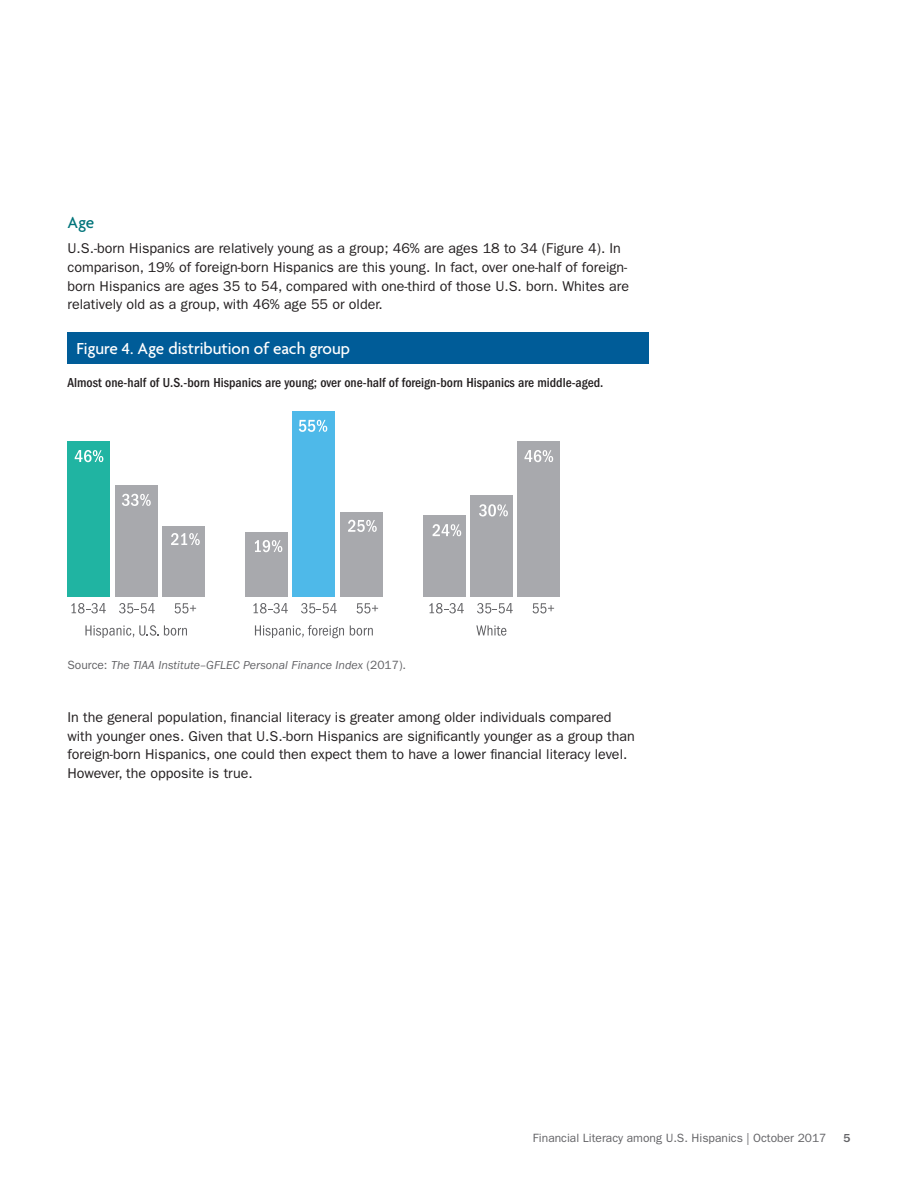
<style>
.page{position:relative;width:918px;height:1188px;background:#fff}
.page>*{position:absolute;margin:0;border:0;box-sizing:border-box;transform-origin:0 0}
._12B_Table_Header_Re{font:500 17.25px "Agenda";color:#fff}
._4A_Body_Subhead__A{font:500 17.25px "Agenda";color:#00747a}
._5A_Body_Text__FG_9{font:14.25px/18.8px "ITC Franklin Gothic Std";color:#231f20}
._12C_Table_Section_C{font:500 condensed 13.5px "ITC Franklin Gothic Std";color:#231f20}
._12E_Table_Footnote{font:italic 12px "ITC Franklin Gothic Std";color:#636366}
.t1{font:12px "ITC Franklin Gothic Std";color:#636366}
.t2{font:500 12px "ITC Franklin Gothic Std";color:#636366}
.s1{font-style:normal}
</style>
<div class="page">
<div style="left:68px;top:332px;width:581px;height:32px;background:#005c98"></div>
<div style="left:162px;top:526px;width:43px;height:71px;background:#a8a9ad"></div>
<div style="left:340px;top:512px;width:43px;height:85px;background:#a8a9ad"></div>
<div style="left:518px;top:441px;width:42px;height:156px;background:#a8a9ad"></div>
<div style="left:115px;top:485px;width:43px;height:112px;background:#a8a9ad"></div>
<div style="left:293px;top:411px;width:42px;height:186px;background:#4eb9e9"></div>
<div style="left:470px;top:496px;width:43px;height:101px;background:#a8a9ad"></div>
<div style="left:68px;top:441px;width:42px;height:156px;background:#20b4a2"></div>
<div style="left:245px;top:533px;width:43px;height:64px;background:#a8a9ad"></div>
<div style="left:423px;top:516px;width:42px;height:81px;background:#a8a9ad"></div>
<svg style="left:476px;top:625px;width:30px;height:11px"></svg>
<svg style="left:255px;top:625px;width:89px;height:13px"></svg>
<svg style="left:350px;top:625px;width:23px;height:11px"></svg>
<svg style="left:85px;top:625px;width:102px;height:13px"></svg>
<svg style="left:75px;top:450px;width:28px;height:12px"></svg>
<svg style="left:299px;top:420px;width:28px;height:12px"></svg>
<svg style="left:171px;top:533px;width:29px;height:12px"></svg>
<svg style="left:122px;top:494px;width:29px;height:12px"></svg>
<svg style="left:255px;top:540px;width:27px;height:12px"></svg>
<svg style="left:348px;top:520px;width:29px;height:12px"></svg>
<svg style="left:433px;top:524px;width:28px;height:12px"></svg>
<svg style="left:479px;top:504px;width:29px;height:12px"></svg>
<svg style="left:524px;top:450px;width:29px;height:12px"></svg>
<svg style="left:72px;top:603px;width:34px;height:10px"></svg>
<svg style="left:119px;top:603px;width:36px;height:10px"></svg>
<svg style="left:175px;top:603px;width:21px;height:10px"></svg>
<svg style="left:254px;top:603px;width:34px;height:10px"></svg>
<svg style="left:301px;top:603px;width:36px;height:10px"></svg>
<svg style="left:357px;top:603px;width:21px;height:10px"></svg>
<svg style="left:430px;top:603px;width:34px;height:10px"></svg>
<svg style="left:477px;top:603px;width:36px;height:10px"></svg>
<svg style="left:533px;top:603px;width:21px;height:10px"></svg>
<p class="_4A_Body_Subhead__A" style="left:68px;top:214px;width:28px">Age</p>
<p class="_5A_Body_Text__FG_9" style="left:68px;top:239px;width:563px">U.S.-born Hispanics are relatively young as a group; 46% are ages 18 to 34 (Figure 4). In comparison, 19% of foreign-born Hispanics are this young. In fact, over one-half of foreign&shy;born Hispanics are ages 35 to 54, compared with one-third of those U.S. born. Whites are relatively old as a group, with 46% age 55 or older.</p>
<p class="_12B_Table_Header_Re" style="left:76px;top:339px;width:275px">Figure 4. Age distribution of each group</p>
<p class="_12C_Table_Section_C" style="left:68px;top:375px;width:537px">Almost one-half of U.S.-born Hispanics are young; over one-half of foreign-born Hispanics are middle-aged.</p>
<p class="_12E_Table_Footnote" style="left:68px;top:659px;width:340px"><span class="s1">Source:</span> The TIAA Institute–GFLEC Personal Finance Index <span class="s1">(2017).</span></p>
<p class="_5A_Body_Text__FG_9" style="left:68px;top:708px;width:569px">In the general population, financial literacy is greater among older individuals compared with younger ones. Given that U.S.-born Hispanics are significantly younger as a group than foreign-born Hispanics, one could then expect them to have a lower financial literacy level.<br>However, the opposite is true.</p>
<p class="t1" style="left:533px;top:1131px;width:295px">Financial Literacy among U.S. Hispanics | October 2017</p>
<p class="t2" style="left:843px;top:1131px;width:9px">5</p>
</div>
